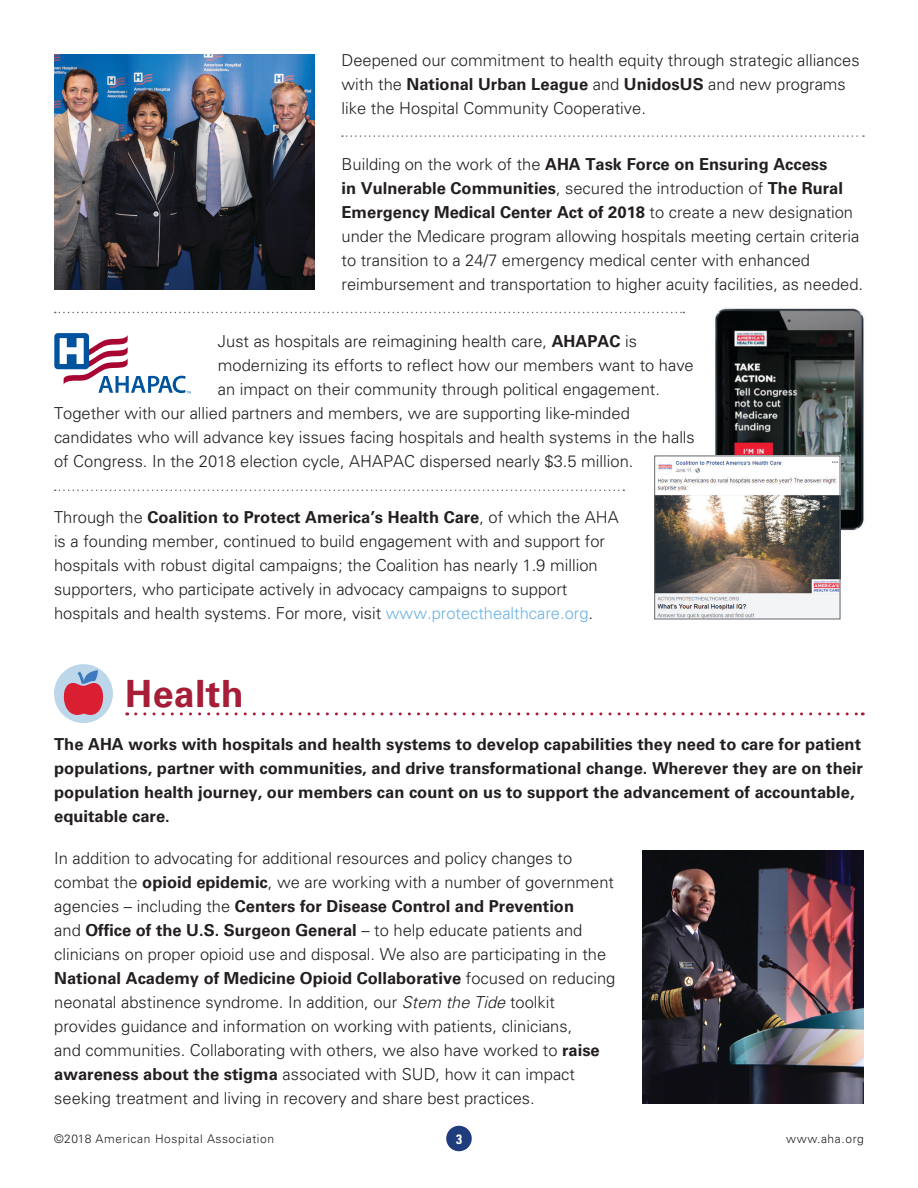
<style>
.page{position:relative;width:918px;height:1188px;background:#fff}
.page>*{position:absolute;margin:0;border:0;box-sizing:border-box;transform-origin:0 0}
.t1{font:700 37.5px "Univers LT Std";letter-spacing:.01em;color:#a61d37}
.t2{font:300 16.5px/24px "Univers LT Std";color:#231f20}
.t3{font:700 16.5px/24px "Univers LT Std";color:#231f20}
.t4{font:700 condensed 13.5px "Univers LT";color:#fff}
.Main_Body{font:300 12px "Univers LT Std";letter-spacing:.05em;color:#231f20}
.s1{font-weight:700}
.s2{color:#6db2e2}
.s3{font-style:italic}
</style>
<div class="page">
<img style="left:54px;top:54px;width:261px;height:235px">
<img style="left:714px;top:308px;width:150px;height:227px">
<img style="left:656px;top:458px;width:182px;height:159px">
<div style="left:654px;top:456px;width:186px;height:163px;border:1px solid #65666a"></div>
<div style="left:54px;top:333px;width:35px;height:36px;background:#00539c;border-radius:4px"></div>
<svg style="left:60px;top:335px;width:131px;height:59px"></svg>
<svg style="left:136px;top:712px;width:727px;height:3px"></svg>
<div style="left:54px;top:664px;width:59px;height:59px;background:#bcd7ea;border-radius:50%"></div>
<svg style="left:62px;top:670px;width:43px;height:45px"></svg>
<img style="left:642px;top:850px;width:222px;height:254px">
<svg style="left:342px;top:135px;width:522px;height:2px"></svg>
<svg style="left:55px;top:312px;width:629px;height:1px"></svg>
<svg style="left:55px;top:490px;width:569px;height:1px"></svg>
<div style="left:446px;top:1126px;width:26px;height:25px;background:#1f3d7c;border-radius:50%"></div>
<p class="t2" style="left:342px;top:48px;width:520px">Deepened our commitment to health equity through strategic alliances with the <span class="s1">National Urban League</span> and <span class="s1">UnidosUS</span> and new programs like the Hospital Community Cooperative.</p>
<p class="t2" style="left:342px;top:153px;width:523px">Building on the work of the <span class="s1">AHA Task Force on Ensuring Access<br>in Vulnerable Communities</span>, secured the introduction of <span class="s1">The Rural Emergency Medical Center Act of 2018</span> to create a new designation under the Medicare program allowing hospitals meeting certain criteria to transition to a 24/7 emergency medical center with enhanced reimbursement and transportation to higher acuity facilities, as needed.</p>
<p class="t2" style="left:218px;top:329px;width:420px">Just as hospitals are reimagining health care, <span class="s1">AHAPAC</span> is</p>
<p class="t2" style="left:218px;top:353px;width:477px">modernizing its efforts to reflect how our members want to have</p>
<p class="t2" style="left:218px;top:377px;width:443px">an impact on their community through political engagement.</p>
<p class="t2" style="left:54px;top:401px;width:577px">Together with our allied partners and members, we are supporting like-minded</p>
<p class="t2" style="left:54px;top:425px;width:642px">candidates who will advance key issues facing hospitals and health systems in the halls</p>
<p class="t2" style="left:54px;top:449px;width:581px">of Congress. In the 2018 election cycle, AHAPAC dispersed nearly $3.5 million.</p>
<p class="t2" style="left:54px;top:505px;width:566px">Through the <span class="s1">Coalition to Protect America’s Health Care</span>, of which the AHA is a founding member, continued to build engagement with and support for hospitals with robust digital campaigns; the Coalition has nearly 1.9 million supporters, who participate actively in advocacy campaigns to support hospitals and health systems. For more, visit <span class="s2">www.protecthealthcare.org</span>.</p>
<p class="t1" style="left:125px;top:672px;width:120px">Health</p>
<p class="t3" style="left:54px;top:732px;width:810px">The AHA works with hospitals and health systems to develop capabilities they need to care for patient populations, partner with communities, and drive transformational change. Wherever they are on their population health journey, our members can count on us to support the advancement of accountable, equitable care.</p>
<p class="t2" style="left:54px;top:846px;width:563px">In addition to advocating for additional resources and policy changes to combat the <span class="s1">opioid epidemic</span>, we are working with a number of government agencies – including the <span class="s1">Centers for Disease Control and Prevention<br></span>and <span class="s1">Office of the U.S. Surgeon General</span> – to help educate patients and clinicians on proper opioid use and disposal. We also are participating in the <span class="s1">National Academy of Medicine Opioid Collaborative</span> focused on reducing neonatal abstinence syndrome. In addition, our <span class="s3">Stem the Tide</span> toolkit provides guidance and information on working with patients, clinicians,<br>and communities. Collaborating with others, we also have worked to <span class="s1">raise awareness about the stigma</span> associated with SUD, how it can impact seeking treatment and living in recovery and share best practices.</p>
<p class="Main_Body" style="left:54px;top:1131px;width:222px">©2018 American Hospital Association</p>
<p class="Main_Body" style="left:786px;top:1131px;width:79px">www.aha.org</p>
<p class="t4" style="left:456px;top:1131px;width:7px">3</p>
</div>
